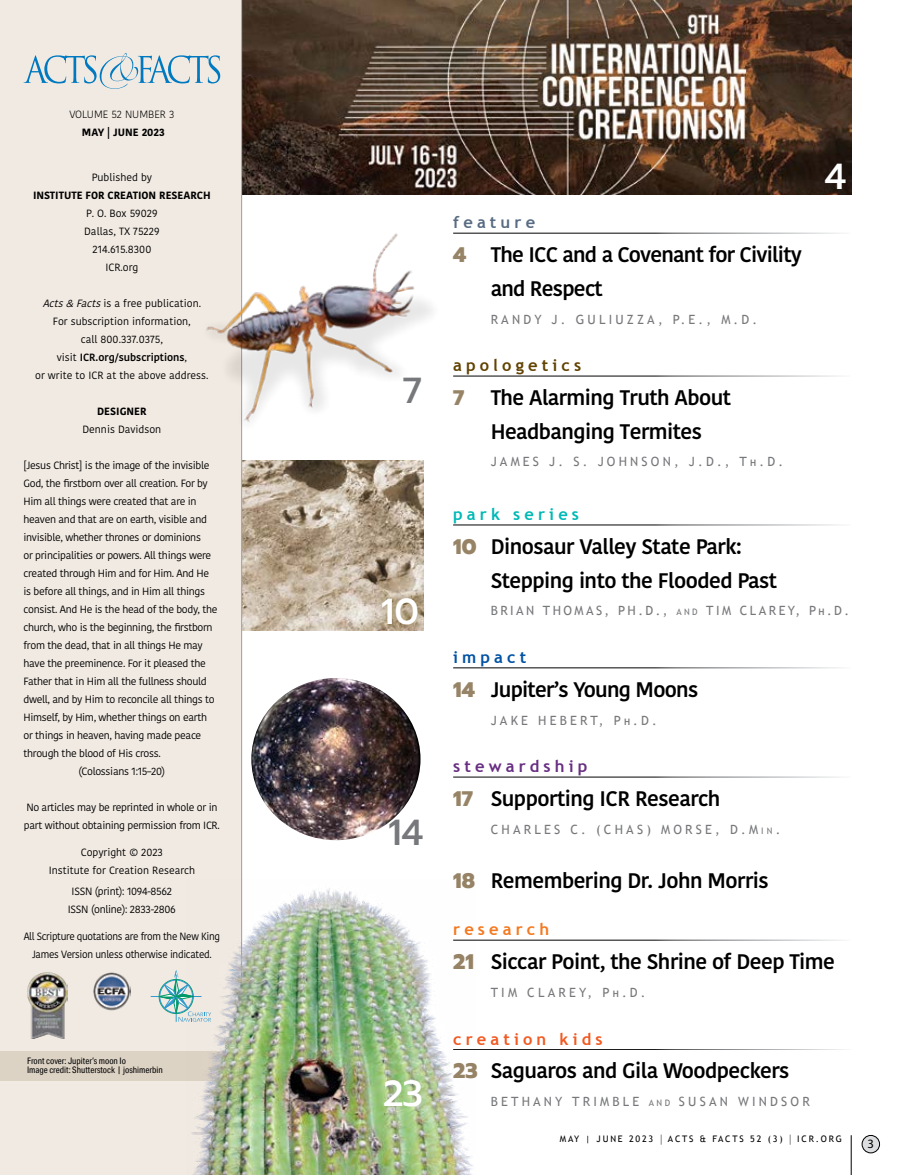
<style>
.page{position:relative;width:905px;height:1175px;background:#fff}
.page>*{position:absolute;margin:0;border:0;box-sizing:border-box;transform-origin:0 0}
.t1{font:500 36px "Prompt";color:#fff}
.t2{font:500 36px "Prompt";color:#77787b}
.t3{font:600 21px/33.6px "Kohinoor Bangla";letter-spacing:-.025em;color:#000}
.t4{font:800 21px "Prompt";color:#978466}
.t5{font:700 16.5px "Trebuchet MS";letter-spacing:.25em;color:#f15a22}
.t6{font:700 16.5px "Trebuchet MS";letter-spacing:.25em;color:#614200}
.t7{font:700 16.5px "Trebuchet MS";letter-spacing:.25em;color:#682e82}
.t8{font:700 16.5px "Trebuchet MS";letter-spacing:.25em;color:#00b9b6}
.t9{font:700 16.5px "Trebuchet MS";letter-spacing:.25em;color:#f47920}
.t10{font:700 16.5px "Trebuchet MS";letter-spacing:.25em;color:#586b82}
.t11{font:700 16.5px "Trebuchet MS";letter-spacing:.25em;color:#0052a4}
.t12{font:12.75px "Trebuchet MS";letter-spacing:.25em;color:#77787b}
.t13{font:12.75px "Trebuchet MS";letter-spacing:.19em;color:#77787b}
.t14{font:12.75px "Myriad Pro";color:#000}
.t15{font:10.5px/18px "Kohinoor Bangla";letter-spacing:-.03em;color:#000}
.t16{font:10.5px/18px "Kohinoor Bangla";color:#000;text-align:center}
.t17{font:10.5px/18px "Kohinoor Bangla";letter-spacing:-.03em;color:#000;text-align:center;scale:.95 1}
.t18{font:700 10.5px "Kohinoor Bangla";color:#000}
.t19{font:300 10.5px "Kohinoor Bangla";color:#000}
.t20{font:9px/9px "Aktiv Grotesk Cd";color:#000}
.t21{font:9px "Trebuchet MS";letter-spacing:.2em;color:#000}
.s1{font-style:italic}
.s2{font-weight:600}
.s3{font-family:"Prompt";font-weight:800;color:#978466}
.s4{font-weight:700;font-size:8.85px}
.s5{font-size:8.85px}
.s6{font-size:12.15px}
</style>
<div class="page">
<img style="left:242px;top:0;width:609px;height:195px">
<img style="left:251px;top:678px;width:169px;height:162px">
<img style="left:242px;top:461px;width:181px;height:169px">
<div style="left:862px;top:1135px;width:17px;height:17px;background:#dcddde;border-radius:50%"></div>
<div style="left:861px;top:1135px;width:18px;height:18px;border:1px solid #000;border-radius:50%"></div>
<hr style="left:850px;top:1135px;width:1px;height:39px;background:#000">
<div style="left:0;top:0;width:242px;height:1174px;background:#f1eae2"></div>
<hr style="left:241px;top:0;width:1px;height:1174px;background:#9d9fa2">
<svg style="left:24px;top:53px;width:196px;height:36px"></svg>
<img style="left:28px;top:972px;width:39px;height:66px">
<img style="left:93px;top:972px;width:38px;height:39px">
<hr style="left:151px;top:996px;width:50px;height:1px;background:#349acd">
<svg style="left:158px;top:970px;width:29px;height:51px"></svg>
<div style="left:0;top:1050px;width:241px;height:30px;background:#ddd3c5"></div>
<div style="left:373px;top:588px;width:54px;height:45px;background:#614200;opacity:.75"></div>
<img style="left:206px;top:229px;width:258px;height:217px">
<img style="left:187px;top:879px;width:288px;height:295px">
<p class="t19" style="left:69px;top:106px;width:106px">VOLUME 52 NUMBER 3</p>
<p class="t18" style="left:82px;top:123px;width:84px">MAY | JUNE 2023</p>
<p class="t16" style="left:92px;top:168px;width:62px">Published by</p>
<p class="t18" style="left:33px;top:186px;width:179px">INSTITUTE FOR CREATION RESEARCH</p>
<p class="t16" style="left:84px;top:204px;width:77px">P. O. Box 59029<br>Dallas, TX 75229<br>214.615.8300<br>ICR.org</p>
<p class="t16" style="left:35px;top:294px;width:175px"><span class="s1">Acts&amp; Facts</span>is a free publication.<br>For subscription information,<br>call 800.337.0375,<br>visit <span class="s2">ICR.org/subscriptions</span>,<br>or write to ICR at the above address.</p>
<p class="t18" style="left:97px;top:402px;width:51px">DESIGNER</p>
<p class="t16" style="left:82px;top:420px;width:80px">Dennis Davidson</p>
<p class="t15" style="left:24px;top:456px;width:187px">[Jesus Christ] is the image of the invisible</p>
<p class="t15" style="left:24px;top:474px;width:186px">God, the firstborn over all creation. For by</p>
<p class="t15" style="left:24px;top:492px;width:175px">Him all things were created that are in</p>
<p class="t15" style="left:24px;top:510px;width:185px">heaven and that are on earth, visible and</p>
<p class="t15" style="left:24px;top:528px;width:179px">invisible, whether thrones or dominions</p>
<p class="t15" style="left:24px;top:546px;width:189px">or principalities or powers. All things were</p>
<p class="t15" style="left:24px;top:564px;width:187px">created through Him and for Him. And He</p>
<p class="t15" style="left:24px;top:582px;width:183px">is before all things, and in Him all things</p>
<p class="t15" style="left:24px;top:600px;width:195px">consist. And He is the head of the body, the</p>
<p class="t15" style="left:24px;top:618px;width:191px">church, who is the beginning, the firstborn</p>
<p class="t15" style="left:24px;top:636px;width:181px">from the dead, that in all things He may</p>
<p class="t15" style="left:24px;top:654px;width:184px">have the preeminence. For it pleased the</p>
<p class="t15" style="left:24px;top:672px;width:185px">Father that in Him all the fullness should</p>
<p class="t15" style="left:24px;top:690px;width:192px">dwell, and by Him to reconcile all things to</p>
<p class="t15" style="left:24px;top:708px;width:185px">Himself, by Him, whether things on earth</p>
<p class="t15" style="left:24px;top:726px;width:179px">or things in heaven, having made peace</p>
<p class="t15" style="left:24px;top:744px;width:139px">through the blood of His cross.</p>
<p class="t15" style="left:79px;top:762px;width:88px">(Colossians 1:15–20)</p>
<p class="t15" style="left:24px;top:798px;width:197px">No articles may be reprinted in whole or in part without obtaining permission from ICR.</p>
<p class="t16" style="left:49px;top:843px;width:148px">Copyright © 2023<br>Institute for Creation Research</p>
<p class="t15" style="left:68px;top:882px;width:109px;text-align:center">ISSN (print): 1094-8562<br>ISSN (online): 2833-2806</p>
<p class="t17" style="left:24px;top:927px;width:208px">All Scripture quotations are from the New King<br>James Version unless otherwise indicated.</p>
<p class="t20" style="left:27px;top:1056px;width:137px">Front cover: Jupiter’s moon Io<br>Image credit: Shutterstock | joshimerbin</p>
<h1 class="t2" style="left:402px;top:364px;width:21px">7</h1>
<h1 class="t1" style="left:381px;top:585px;width:40px">10</h1>
<h1 class="t2" style="left:388px;top:806px;width:37px">14</h1>
<h1 class="t1" style="left:383px;top:1067px;width:42px">23</h1>
<h1 class="t1" style="left:824px;top:150px;width:23px">4</h1>
<h3 class="t10" style="left:453px;top:212px;width:83px">feature</h3>
<h2 class="t3" style="left:490px;top:237px;width:312px;text-indent:-38px"><span class="s3">4</span> The ICC and a Covenant for Civility and Respect</h2>
<p class="t12" style="left:490px;top:311px;width:268px">RANDY J. GULIUZZA, P.E., M.D.</p>
<h3 class="t6" style="left:453px;top:355px;width:129px">apologetics</h3>
<h2 class="t4" style="left:453px;top:382px;width:13px">7</h2>
<h2 class="t3" style="left:490px;top:380px;width:242px">The Alarming Truth About<br>Headbanging Termites</h2>
<p class="t12" style="left:490px;top:454px;width:294px">JAMES J. S. JOHNSON, J.D., T <span class="s4">h</span>.D.</p>
<h3 class="t8" style="left:453px;top:504px;width:127px">park series</h3>
<h2 class="t3" style="left:490px;top:529px;width:288px;text-indent:-38px"><span class="s3">10</span> Dinosaur Valley State Park:<br>Stepping into the Flooded Past</h2>
<p class="t13" style="left:490px;top:603px;width:360px">BRIAN THOMAS, PH.D., <span class="s5">AND</span> TIM CLAREY, P<span class="s4">h</span>.D.</p>
<h3 class="t11" style="left:453px;top:647px;width:75px">impact</h3>
<h2 class="t3" style="left:453px;top:672px;width:246px"><span class="s3">14</span> Jupiter’s Young Moons</h2>
<p class="t12" style="left:490px;top:712px;width:168px">JAKE HEBERT, P<span class="s4">h</span>.D.</p>
<h3 class="t7" style="left:453px;top:756px;width:136px">stewardship</h3>
<h2 class="t3" style="left:453px;top:781px;width:269px"><span class="s3">17</span> Supporting ICR Research</h2>
<p class="t12" style="left:490px;top:821px;width:291px">CHARLES C. (CHAS) MORSE, D.M <span class="s5">IN</span>.</p>
<h2 class="t3" style="left:453px;top:862px;width:317px"><span class="s3">18</span> Remembering Dr. John Morris</h2>
<h3 class="t9" style="left:453px;top:919px;width:98px">research</h3>
<h2 class="t3" style="left:453px;top:944px;width:383px"><span class="s3">21</span> Siccar Point, the Shrine of Deep Time</h2>
<p class="t12" style="left:490px;top:984px;width:156px">TIM CLAREY, P<span class="s4">h</span>.D.</p>
<h3 class="t5" style="left:453px;top:1028px;width:151px">creation kids</h3>
<h2 class="t3" style="left:453px;top:1053px;width:338px"><span class="s3">23</span> Saguaros and Gila Woodpeckers</h2>
<p class="t12" style="left:490px;top:1094px;width:320px">BETHANY TRIMBLE <span class="s5">AND</span> SUSAN WINDSOR</p>
<p class="t21" style="left:560px;top:1133px;width:283px">MAY | JUNE 2023 <span class="s6">|</span> ACTS &amp; FACTS 52 (3) <span class="s6">|</span> ICR.ORG</p>
<p class="t14" style="left:867px;top:1136px;width:8px">3</p>
</div>
